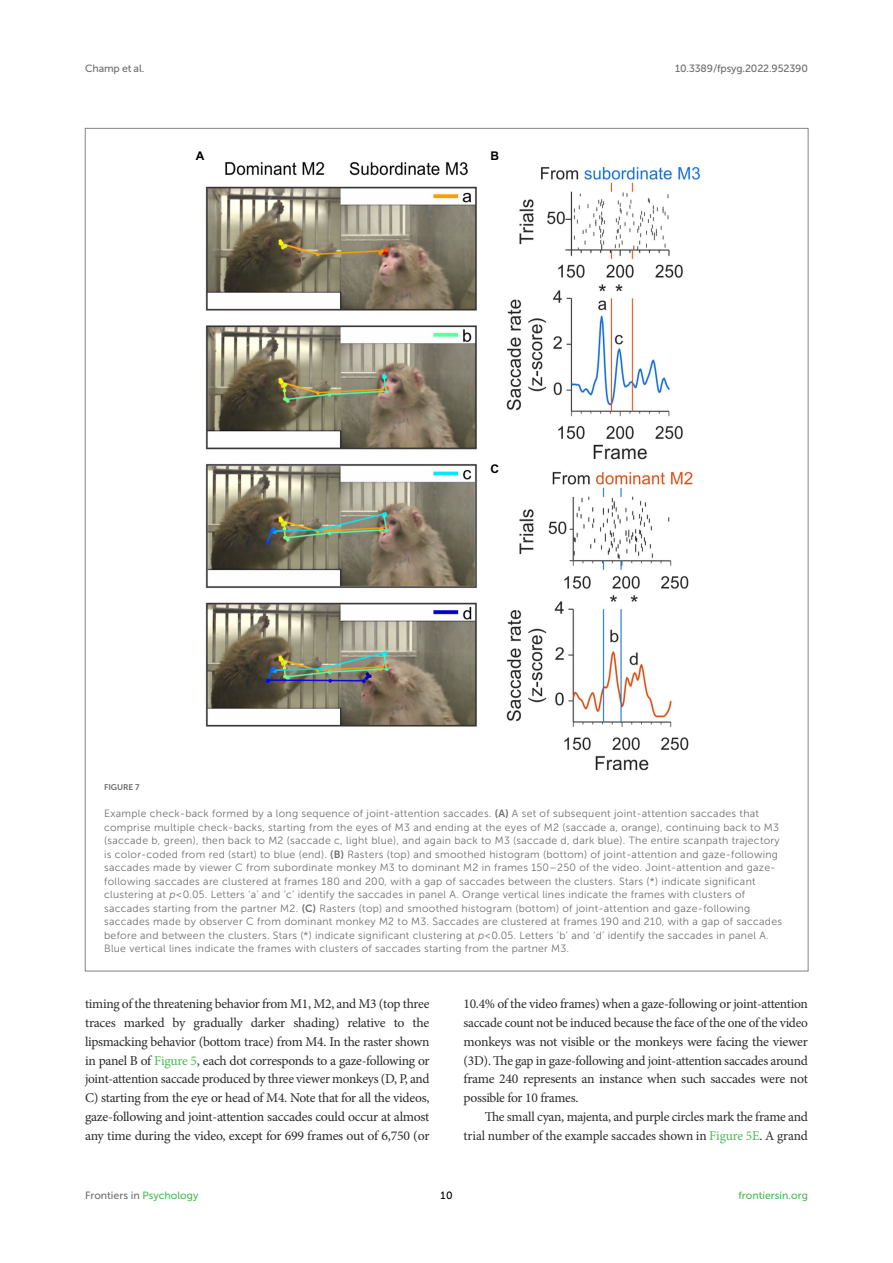
<style>
.page{position:relative;width:893px;height:1263px;background:#fff}
.page>*{position:absolute;margin:0;border:0;box-sizing:border-box;transform-origin:0 0}
.TEXT_FLUSH{font:13.5px/18.8px "Minion Pro";letter-spacing:-.02em;color:#2b2b2a;text-align:justify}
.TEXT{font:13.5px/18.8px "Minion Pro";letter-spacing:-.015em;color:#2b2b2a;text-align:right}
.t1{font:700 12px "Arial";color:#000}
.FIG_LEG{font:10.5px/13.5px "Museo Sans 300";letter-spacing:.025em;color:#706f70}
.t2{font:10.5px "Museo Sans 500";letter-spacing:-.015em;color:#706f70}
.t3{font:10.5px "Museo Sans 500";color:#4eb855}
.t4{font:10.5px "Museo Sans 500";color:#000}
.FIG_HD{font:8.25px "Museo Sans 700";letter-spacing:-.01em;color:#706f70}
.s1{font-family:"Museo Sans 700"}
.s2{font-style:italic}
.s3{color:#4eb855}
</style>
<div class="page">
<img style="left:205px;top:161px;width:496px;height:610px">
<p class="t2" style="left:85px;top:63px;width:61px">Champ et al.</p>
<p class="t2" style="left:675px;top:63px;width:134px">10.3389/fpsyg.2022.952390</p>
<p class="t1" style="left:196px;top:148px;width:10px">A</p>
<p class="t1" style="left:490px;top:148px;width:10px">B</p>
<p class="t1" style="left:490px;top:460px;width:10px">C</p>
<p class="FIG_HD" style="left:104px;top:783px;width:37px">FIGURE 7</p>
<p class="FIG_LEG" style="left:104px;top:807px;width:679px">Example check-back formed by a long sequence of joint-attention saccades. <span class="s1">(A)</span> A set of subsequent joint-attention saccades that comprise multiple check-backs, starting from the eyes of M3 and ending at the eyes of M2 (saccade a, orange), continuing back to M3 (saccade b, green), then back to M2 (saccade c, light blue), and again back to M3 (saccade d, dark blue). The entire scanpath trajectory is color-coded from red (start) to blue (end). <span class="s1">(B)</span> Rasters (top) and smoothed histogram (bottom) of joint-attention and gaze-following saccades made by viewer C from subordinate monkey M3 to dominant M2 in frames 150–250 of the video. Joint-attention and gaze&shy;following saccades are clustered at frames 180 and 200, with a gap of saccades between the clusters. Stars (*) indicate significant clustering at <span class="s2">p</span> &lt; 0.05. Letters ‘a’ and ‘c’ identify the saccades in panel A. Orange vertical lines indicate the frames with clusters of saccades starting from the partner M2. <span class="s1">(C)</span> Rasters (top) and smoothed histogram (bottom) of joint-attention and gaze-following saccades made by observer C from dominant monkey M2 to M3. Saccades are clustered at frames 190 and 210, with a gap of saccades before and between the clusters. Stars (*) indicate significant clustering at <span class="s2">p</span> &lt; 0.05. Letters ‘b’ and ‘d’ identify the saccades in panel A.<br>Blue vertical lines indicate the frames with clusters of saccades starting from the partner M3.</p>
<p class="TEXT_FLUSH" style="left:85px;top:995px;width:346px">timing of the threatening behavior from M1, M2, and M3 (top three traces marked by gradually darker shading) relative to the lipsmacking behavior (bottom trace) from M4. In the raster shown in panel B of <span class="s3">Figure 5</span>, each dot corresponds to a gaze-following or joint-attention saccade produced by three viewer monkeys (D, P, and C) starting from the eye or head of M4. Note that for all the videos, gaze-following and joint-attention saccades could occur at almost any time during the video, except for 699 frames out of 6,750 (or</p>
<p class="TEXT_FLUSH" style="left:463px;top:995px;width:346px">10.4% of the video frames) when a gaze-following or joint-attention saccade count not be induced because the face of the one of the video monkeys was not visible or the monkeys were facing the viewer (3D). The gap in gaze-following and joint-attention saccades around frame 240 represents an instance when such saccades were not possible for 10 frames.</p>
<p class="TEXT" style="left:463px;top:1107px;width:346px">The small cyan, majenta, and purple circles mark the frame and trial number of the example saccades shown in <span class="s3">Figure 5E</span>. A grand</p>
<p class="t2" style="left:85px;top:1190px;width:115px">Frontiers in <span class="s3">Psychology</span></p>
<p class="t4" style="left:440px;top:1190px;width:14px">10</p>
<p class="t3" style="left:738px;top:1190px;width:71px">frontiersin.org</p>
</div>
